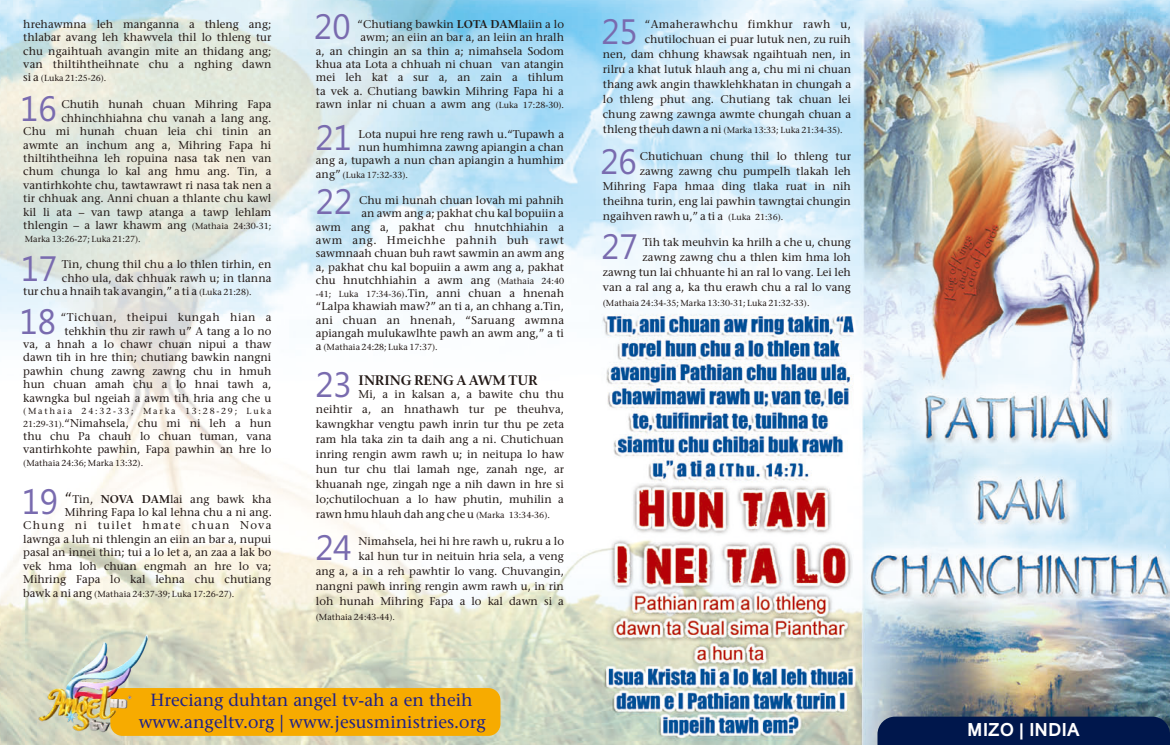
<style>
.page{position:relative;width:1170px;height:745px;background:#fff}
.page>*{position:absolute;margin:0;border:0;box-sizing:border-box;transform-origin:0 0}
.t1{font:35.25px/52.1px "Ebrima";color:#796baf;scale:.96 1}
.t2{font:17.5px "Stone Serif";color:#1e2188}
.t3{font:700 17.5px "Kartika";color:#fff}
.t4{font:600 13.75px "Stone Serif";color:#231916}
.t5{font:11.25px/13.4px "Stone Serif";color:#231916;text-align:right}
.t6{font:8.75px "Stone Serif";color:#231916}
.t7{font:8.75px "Stone Serif";letter-spacing:.2em;color:#231916}
.s1{font-size:11.25px}
.s2{font-size:8.75px}
.s3{font-size:15px}
.s4{font-weight:600}
</style>
<div class="page">
<img style="left:0;top:0;width:1169px;height:744px">
<div style="left:110px;top:687px;width:390px;height:48px;background:#f7ab00;border-radius:12px"></div>
<img style="left:37px;top:634px;width:112px;height:97px">
<div style="left:877px;top:716px;width:292px;height:28px;background:#00174c"></div>
<p class="t5" style="left:23px;top:18px;width:250px;text-align:justify">hrehawmna leh manganna a thleng ang; thlabar avang leh khawvela thil lo thleng tur chu ngaihtuah avangin mite an thidang ang; van thiltihtheihnate chu a nghing dawn</p>
<p class="t6" style="left:23px;top:75px;width:85px"><span class="s1">si a</span> (Luka 21:25-26).</p>
<p class="t5" style="left:23px;top:99px;width:250px">Chutih hunah chuan Mihring Fapa chhinchhiahna chu vanah a lang ang.<br>Chu mi hunah chuan leia chi tinin an awmte an inchum ang a, Mihring Fapa hi thiltihtheihna leh ropuina nasa tak nen van chum chunga lo kal ang hmu ang. Tin, a vantirhkohte chu, tawtawrawt ri nasa tak nen a tir chhuak ang. Anni chuan a thlante chu kawl kil li ata – van tawp atanga a tawp lehlam thlengin – a lawr khawm ang <span class="s2">(Mathaia 24:30-31;</span></p>
<p class="t6" style="left:25px;top:235px;width:117px">Marka 13:26-27; Luka 21:27).</p>
<p class="t5" style="left:62px;top:259px;width:211px">Tin, chung thil chu a lo thlen tirhin, en</p>
<p class="t5" style="left:62px;top:272px;width:211px">chho ula, dak chhuak rawh u; in tlanna</p>
<p class="t5" style="left:23px;top:285px;width:230px">tur chu a hnaih tak avangin,” a ti a <span class="s2">(Luka 21:28).</span></p>
<p class="t5" style="left:23px;top:311px;width:250px">“Tichuan, theipui kungah hian a tehkhin thu zir rawh u” A tang a lo no<br>va, a hnah a lo chawr chuan nipui a thaw dawn tih in hre thin; chutiang bawkin nangni pawhin chung zawng zawng chu in hmuh hun chuan amah chu a lo hnai tawh a, kawngka bul ngeiah a awm tih hria ang che u</p>
<p class="t7" style="left:23px;top:407px;width:250px">(Mathaia 24:32-33; Marka 13:28-29; Luka</p>
<p class="t5" style="left:23px;top:417px;width:250px;text-align:justify"><span class="s2">21:29-31).</span>“Nimahsela, chu mi ni leh a hun thu chu Pa chauh lo chuan tuman, vana vantirhkohte pawhin, Fapa pawhin an hre lo</p>
<p class="t6" style="left:23px;top:459px;width:121px">(Mathaia 24:36; Marka 13:32).</p>
<p class="t5" style="left:23px;top:493px;width:250px"><span class="s3">“</span>Tin, <span class="s4">NOVA DAM</span>lai ang bawk kha Mihring Fapa lo kal lehna chu a ni ang.<br>Chung ni tuilet hmate chuan Nova lawnga a luh ni thlengin an eiin an bar a, nupui pasal an innei thin; tui a lo let a, an zaa a lak bo vek hma loh chuan engmah an hre lo va; Mihring Fapa lo kal lehna chu chutiang</p>
<p class="t6" style="left:23px;top:589px;width:212px"><span class="s1">bawk a ni ang</span> (Mathaia 24:37-39; Luka 17:26-27).</p>
<h1 class="t1" style="left:20px;top:85px;width:39px">16</h1>
<h1 class="t1" style="left:20px;top:246px;width:41px">17<br>18</h1>
<h1 class="t1" style="left:22px;top:478px;width:39px">19</h1>
<h1 class="t1" style="left:314px;top:4px;width:39px">20</h1>
<p class="t5" style="left:316px;top:18px;width:250px">“Chutiang bawkin <span class="s4">LOTA DAM</span>laiin a lo<br>awm; an eiin an bar a, an leiin an hralh<br>a, an chingin an sa thin a; nimahsela Sodom khua ata Lota a chhuah ni chuan van atangin mei leh kat a sur a, an zain a tihlum ta vek a. Chutiang bawkin Mihring Fapa hi a rawn inlar ni chuan a awm ang <span class="s2">(Luka 17:28-30).</span></p>
<p class="t5" style="left:316px;top:128px;width:250px">Lota nupui hre reng rawh u.“Tupawh a<br>nun humhimna zawng apiangin a chan<br>ang a, tupawh a nun chan apiangin a humhim</p>
<p class="t6" style="left:316px;top:171px;width:94px"><span class="s1">ang”</span> (Luka 17:32-33).</p>
<p class="t5" style="left:316px;top:194px;width:250px">Chu mi hunah chuan lovah mi pahnih<br>an awm ang a; pakhat chu kal bopuiin a<br>awm ang a, pakhat chu hnutchhiahin a awm ang. Hmeichhe pahnih buh rawt sawmnaah chuan buh rawt sawmin an awm ang a, pakhat chu kal bopuiin a awm ang a, pakhat chu hnutchhiahin a awm ang <span class="s2">(Mathaia 24:40 -41; Luka 17:34-36)</span>.Tin, anni chuan a hnenah “Lalpa khawiah maw?” an ti a, an chhang a.Tin, ani chuan an hnenah, “Saruang awmna apiangah mulukawlhte pawh an awm ang,” a ti</p>
<p class="t6" style="left:316px;top:343px;width:123px"><span class="s1">a</span> (Mathaia 24:28; Luka 17:37).</p>
<p class="t4" style="left:358px;top:374px;width:180px">INRING RENG A AWM TUR</p>
<p class="t5" style="left:316px;top:387px;width:250px;line-height:15px;text-align:justify;text-indent:43px">Mi, a in kalsan a, a bawite chu thu neihtir a, an hnathawh tur pe theuhva, kawngkhar vengtu pawh inrin tur thu pe zeta ram hla taka zin ta daih ang a ni. Chutichuan inring rengin awm rawh u; in neitupa lo haw hun tur chu tlai lamah nge, zanah nge, ar khuanah nge, zingah nge a nih dawn in hre si lo;chutilochuan a lo haw phutin, muhilin a rawn hmu hlauh dah ang che u <span class="s2">(Marka 13:34-36).</span></p>
<p class="t5" style="left:316px;top:534px;width:250px;line-height:15px">Nimahsela, hei hi hre rawh u, rukru a lo<br>kal hun tur in neituin hria sela, a veng<br>ang a, a in a reh pawhtir lo vang. Chuvangin, nangni pawh inring rengin awm rawh u, in rin loh hunah Mihring Fapa a lo kal dawn si a</p>
<p class="t6" style="left:316px;top:613px;width:81px">(Mathaia 24:43-44).</p>
<h1 class="t1" style="left:315px;top:115px;width:39px">21</h1>
<h1 class="t1" style="left:316px;top:179px;width:39px">22</h1>
<h1 class="t1" style="left:315px;top:362px;width:39px">23</h1>
<h1 class="t1" style="left:315px;top:524px;width:39px">24</h1>
<h2 class="t2" style="left:150px;top:692px;width:323px">Hreciang duhtan angel tv-ah a en theih</h2>
<h1 class="t1" style="left:601px;top:9px;width:39px">25</h1>
<p class="t5" style="left:603px;top:17px;width:250px;line-height:15px">“Amaherawhchu fimkhur rawh u, chutilochuan ei puar lutuk nen, zu ruih<br>nen, dam chhung khawsak ngaihtuah nen, in rilru a khat lutuk hlauh ang a, chu mi ni chuan thang awk angin thawklehkhatan in chungah a lo thleng phut ang. Chutiang tak chuan lei chung zawng zawnga awmte chungah chuan a</p>
<p class="t6" style="left:603px;top:126px;width:241px"><span class="s1">thleng theuh dawn a ni</span> (Marka 13:33; Luka 21:34-35).</p>
<p class="t5" style="left:639px;top:150px;width:213px">Chutichuan chung thil lo thleng tur</p>
<p class="t5" style="left:639px;top:165px;width:213px">zawng zawng chu pumpelh tlakah leh</p>
<p class="t5" style="left:602px;top:180px;width:250px">Mihring Fapa hmaa ding tlaka ruat in nih</p>
<p class="t5" style="left:602px;top:195px;width:250px">theihna turin, eng lai pawhin tawngtai chungin</p>
<p class="t5" style="left:602px;top:210px;width:182px">ngaihven rawh u,” a ti a <span class="s2">(Luka 21:36).</span></p>
<p class="t5" style="left:602px;top:235px;width:250px;line-height:15px">Tih tak meuhvin ka hrilh a che u, chung<br>zawng zawng chu a thlen kim hma loh<br>zawng tun lai chhuante hi an ral lo vang. Lei leh van a ral ang a, ka thu erawh chu a ral lo vang</p>
<p class="t6" style="left:602px;top:299px;width:208px">(Mathaia 24:34-35; Marka 13:30-31; Luka 21:32-33).</p>
<h1 class="t1" style="left:600px;top:138px;width:39px">26</h1>
<h1 class="t1" style="left:601px;top:224px;width:39px">27</h1>
<h2 class="t2" style="left:139px;top:714px;width:348px">www.angeltv.org | www.jesusministries.org</h2>
<h2 class="t3" style="left:967px;top:718px;width:114px">MIZO | INDIA</h2>
</div>
